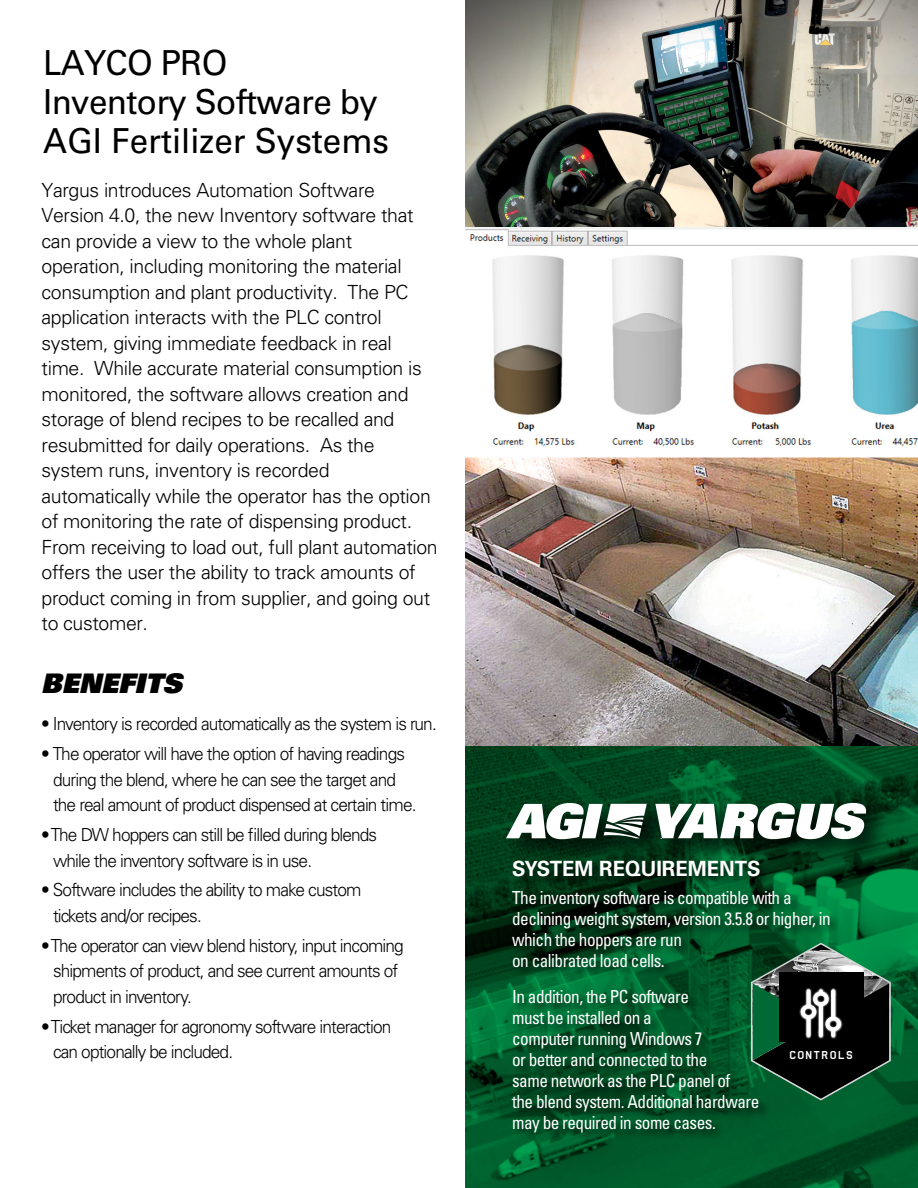
<style>
.page{position:relative;width:918px;height:1188px;background:#fff}
.page>*{position:absolute;margin:0;border:0;box-sizing:border-box;transform-origin:0 0}
.t1{font:34.5px/39px "Univers LT Std";letter-spacing:-.02em;color:#000;scale:.96 1}
.t2{font:27px "Univers LT Std X Black Obl";color:#000}
.t3{font:700 21px "Univers LT Std";color:#fff;scale:.96 1}
.t4{font:300 19.5px/25.5px "Univers LT Std";letter-spacing:-.02em;color:#000}
.t5{font:300 18px/25.5px "Univers LT Std";letter-spacing:-.05em;color:#000;scale:.96 1}
.t6{font:condensed 18px/21px "Univers LT Std";letter-spacing:-.03em;color:#fff;scale:.96 1}
.t7{font:13.35px "Federation Starfleet Hull 23 rd";color:#fff}
</style>
<div class="page">
<img style="left:466px;top:0;width:452px;height:228px">
<img style="left:466px;top:228px;width:452px;height:960px">
<svg style="left:850px;top:942px;width:42px;height:159px;background:#133f28"></svg>
<img style="left:494px;top:791px;width:406px;height:82px">
<svg style="left:506px;top:803px;width:141px;height:36px"></svg>
<svg style="left:655px;top:803px;width:213px;height:36px"></svg>
<img style="left:508px;top:853px;width:342px;height:335px">
<h1 class="t1" style="left:43px;top:44px;width:362px">LAYCO PRO<br>Inventory Software by<br>AGI Fertilizer Systems</h1>
<p class="t4" style="left:42px;top:177px;width:398px">Yargus introduces Automation Software Version 4.0, the new Inventory software that can provide a view to the whole plant operation, including monitoring the material consumption and plant productivity. The PC application interacts with the PLC control system, giving immediate feedback in real time. While accurate material consumption is monitored, the software allows creation and storage of blend recipes to be recalled and resubmitted for daily operations. As the system runs, inventory is recorded automatically while the operator has the option of monitoring the rate of dispensing product.<br>From receiving to load out, full plant automation offers the user the ability to track amounts of product coming in from supplier, and going out to customer.</p>
<h2 class="t2" style="left:41px;top:665px;width:142px">BENEFITS</h2>
<p class="t5" style="left:41px;top:711px;width:414px">• Inventory is recorded automatically as the system is run.</p>
<p class="t5" style="left:53px;top:741px;width:380px;text-indent:-12px">• The operator will have the option of having readings during the blend, where he can see the target and the real amount of product dispensed at certain time.</p>
<p class="t5" style="left:53px;top:822px;width:339px;text-indent:-12px">• The DW hoppers can still be filled during blends while the inventory software is in use.</p>
<p class="t5" style="left:53px;top:877px;width:323px;text-indent:-12px">• Software includes the ability to make custom tickets and/or recipes.</p>
<p class="t5" style="left:53px;top:933px;width:367px;text-indent:-12px">• The operator can view blend history, input incoming shipments of product, and see current amounts of product in inventory.</p>
<p class="t5" style="left:53px;top:1014px;width:354px;text-indent:-12px">• Ticket manager for agronomy software interaction can optionally be included.</p>
<p class="t3" style="left:512px;top:856px;width:260px">SYSTEM REQUIREMENTS</p>
<p class="t6" style="left:512px;top:887px;width:334px">The inventory software is compatible with a declining weight system, version 3.5.8 or higher, in which the hoppers are run<br>on calibrated load cells.</p>
<p class="t6" style="left:512px;top:986px;width:259px">In addition, the PC software<br>must be installed on a<br>computer running Windows 7<br>or better and connected to the<br>same network as the PLC panel of<br>the blend system. Additional hardware may be required in some cases.</p>
<p class="t7" style="left:789px;top:1048px;width:66px">CONTROLS</p>
</div>
